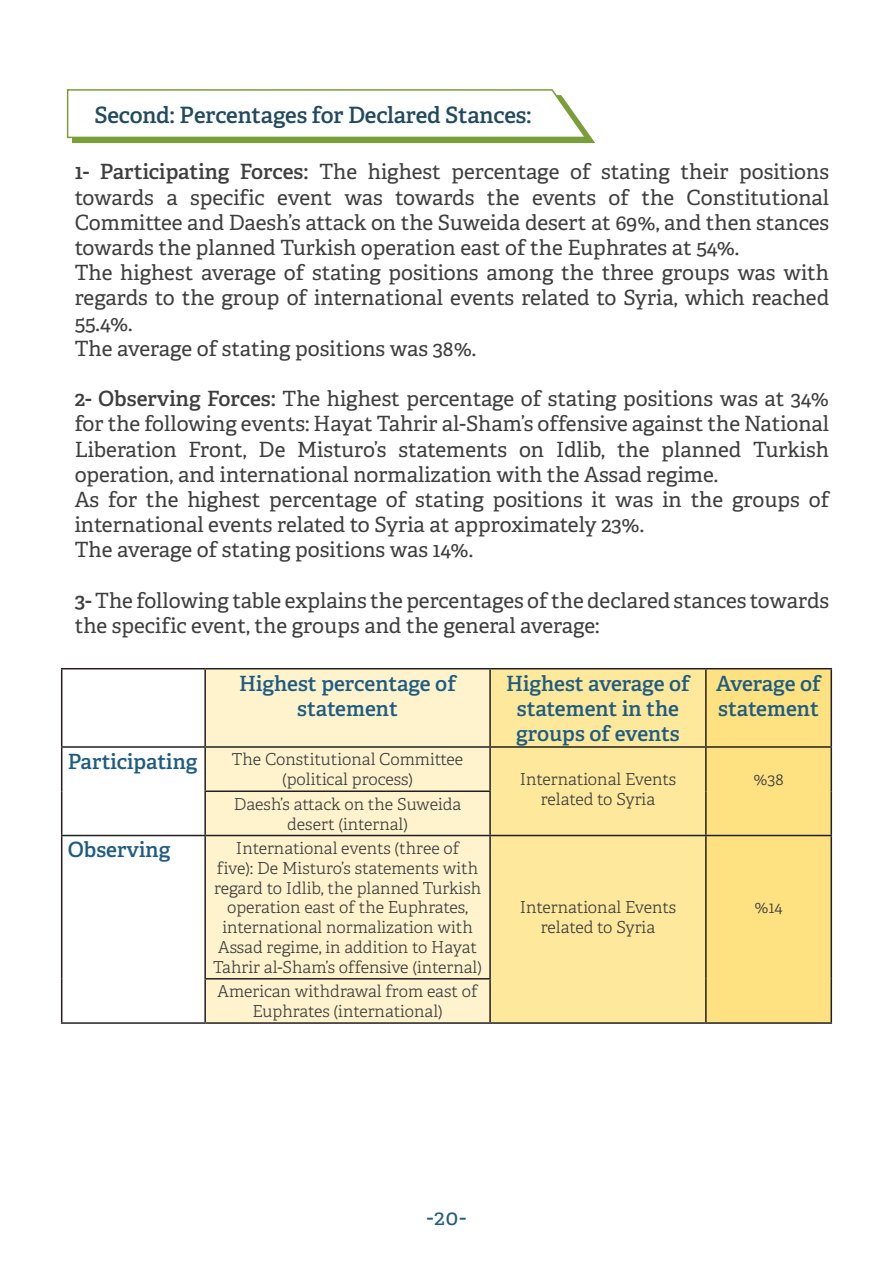
<style>
.page{position:relative;width:893px;height:1263px;background:#fff}
.page>*{position:absolute;margin:0;border:0;box-sizing:border-box;transform-origin:0 0}
.t1{font:600 22.5px "Adelle";letter-spacing:-.01em;color:#214a5e}
.t2{font:21.6px "Adelle";color:#1f5c82}
.t3{font:21px/25.2px "Adelle";color:#3e3e3f;text-align:justify}
.t4{font:600 21px/25.2px "Adelle";color:#1f5c82;text-align:center}
.t5{font:300 16.5px/19.8px "Adelle";color:#3e3e3f;text-align:center}
.s1{font-weight:600}
</style>
<div class="page">
<div style="left:206px;top:669px;width:283px;height:353px;background:#fef3cd"></div>
<div style="left:491px;top:669px;width:214px;height:353px;background:#fee89b"></div>
<div style="left:707px;top:669px;width:123px;height:353px;background:#fee282"></div>
<hr style="left:61px;top:668px;width:144px;height:1px;background:#231f20">
<hr style="left:61px;top:669px;width:1px;height:77px;background:#231f20">
<hr style="left:205px;top:668px;width:285px;height:1px;background:#231f20">
<hr style="left:204px;top:669px;width:2px;height:77px;background:#231f20">
<hr style="left:490px;top:668px;width:216px;height:1px;background:#231f20">
<hr style="left:489px;top:669px;width:2px;height:77px;background:#231f20">
<hr style="left:706px;top:668px;width:126px;height:1px;background:#231f20">
<hr style="left:705px;top:669px;width:2px;height:77px;background:#231f20">
<hr style="left:830px;top:669px;width:2px;height:77px;background:#231f20">
<hr style="left:61px;top:746px;width:144px;height:2px;background:#231f20">
<hr style="left:61px;top:748px;width:1px;height:43px;background:#231f20">
<hr style="left:205px;top:746px;width:285px;height:2px;background:#231f20">
<hr style="left:204px;top:748px;width:2px;height:42px;background:#231f20">
<hr style="left:490px;top:746px;width:216px;height:2px;background:#231f20">
<hr style="left:489px;top:748px;width:2px;height:42px;background:#231f20">
<hr style="left:706px;top:746px;width:126px;height:2px;background:#231f20">
<hr style="left:705px;top:748px;width:2px;height:43px;background:#231f20">
<hr style="left:830px;top:748px;width:2px;height:43px;background:#231f20">
<hr style="left:61px;top:791px;width:1px;height:44px;background:#231f20">
<hr style="left:204px;top:790px;width:287px;height:2px;background:#231f20">
<hr style="left:204px;top:792px;width:2px;height:43px;background:#231f20">
<hr style="left:489px;top:792px;width:2px;height:43px;background:#231f20">
<hr style="left:705px;top:791px;width:2px;height:44px;background:#231f20">
<hr style="left:830px;top:791px;width:2px;height:44px;background:#231f20">
<hr style="left:61px;top:835px;width:144px;height:1px;background:#231f20">
<hr style="left:61px;top:836px;width:1px;height:143px;background:#231f20">
<hr style="left:205px;top:835px;width:285px;height:1px;background:#231f20">
<hr style="left:204px;top:836px;width:2px;height:142px;background:#231f20">
<hr style="left:490px;top:835px;width:216px;height:1px;background:#231f20">
<hr style="left:489px;top:836px;width:2px;height:142px;background:#231f20">
<hr style="left:706px;top:835px;width:126px;height:1px;background:#231f20">
<hr style="left:705px;top:836px;width:2px;height:143px;background:#231f20">
<hr style="left:830px;top:836px;width:2px;height:143px;background:#231f20">
<hr style="left:61px;top:979px;width:1px;height:43px;background:#231f20">
<hr style="left:204px;top:978px;width:287px;height:1px;background:#231f20">
<hr style="left:204px;top:979px;width:2px;height:43px;background:#231f20">
<hr style="left:489px;top:979px;width:2px;height:43px;background:#231f20">
<hr style="left:705px;top:979px;width:2px;height:43px;background:#231f20">
<hr style="left:830px;top:979px;width:2px;height:43px;background:#231f20">
<hr style="left:61px;top:1022px;width:144px;height:2px;background:#231f20">
<hr style="left:205px;top:1022px;width:285px;height:2px;background:#231f20">
<hr style="left:490px;top:1022px;width:216px;height:2px;background:#231f20">
<hr style="left:706px;top:1022px;width:126px;height:2px;background:#231f20">
<svg style="left:66px;top:89px;width:529px;height:54px"></svg>
<p class="t1" style="left:94px;top:101px;width:439px">Second: Percentages for Declared Stances:</p>
<p class="t3" style="left:75px;top:160px;width:756px"><span class="s1">1- Participating Forces:</span> The highest percentage of stating their positions towards a specific event was towards the events of the Constitutional Committee and Daesh’s attack on the Suweida desert at 69%, and then stances towards the planned Turkish operation east of the Euphrates at 54%.</p>
<p class="t3" style="left:75px;top:260px;width:756px">The highest average of stating positions among the three groups was with regards to the group of international events related to Syria, which reached 55.4%.</p>
<p class="t3" style="left:75px;top:336px;width:403px">The average of stating positions was 38%.</p>
<p class="t3" style="left:75px;top:386px;width:756px"><span class="s1">2- Observing Forces:</span> The highest percentage of stating positions was at 34% for the following events: Hayat Tahrir al-Sham’s offensive against the National Liberation Front, De Misturo’s statements on Idlib, the planned Turkish operation, and international normalization with the Assad regime.</p>
<p class="t3" style="left:75px;top:487px;width:756px">As for the highest percentage of stating positions it was in the groups of international events related to Syria at approximately 23%.</p>
<p class="t3" style="left:75px;top:538px;width:400px">The average of stating positions was 14%.</p>
<p class="t3" style="left:75px;top:588px;width:756px"><span class="s1">3-</span> The following table explains the percentages of the declared stances towards the specific event, the groups and the general average:</p>
<p class="t4" style="left:239px;top:671px;width:219px">Highest percentage of statement</p>
<p class="t4" style="left:506px;top:671px;width:185px">Highest average of statement in the groups of events</p>
<p class="t4" style="left:716px;top:671px;width:106px;text-align:left">Average of statement</p>
<p class="t4" style="left:68px;top:749px;width:131px">Participating</p>
<p class="t5" style="left:232px;top:750px;width:233px">The Constitutional Committee (political process)</p>
<p class="t5" style="left:520px;top:770px;width:158px">International Events related to Syria</p>
<p class="t5" style="left:753px;top:770px;width:32px">%38</p>
<p class="t5" style="left:234px;top:794px;width:229px">Daesh’s attack on the Suweida desert (internal)</p>
<p class="t4" style="left:68px;top:837px;width:104px">Observing</p>
<p class="t5" style="left:213px;top:838px;width:270px">International events (three of<br>five): De Misturo’s statements with regard to Idlib, the planned Turkish operation east of the Euphrates, international normalization with Assad regime, in addition to Hayat Tahrir al-Sham’s offensive (internal)</p>
<p class="t5" style="left:218px;top:982px;width:261px">American withdrawal from east of<br>Euphrates (international)</p>
<p class="t5" style="left:520px;top:898px;width:158px">International Events related to Syria</p>
<p class="t5" style="left:755px;top:898px;width:30px">%14</p>
<p class="t2" style="left:427px;top:1203px;width:41px">-20-</p>
</div>
